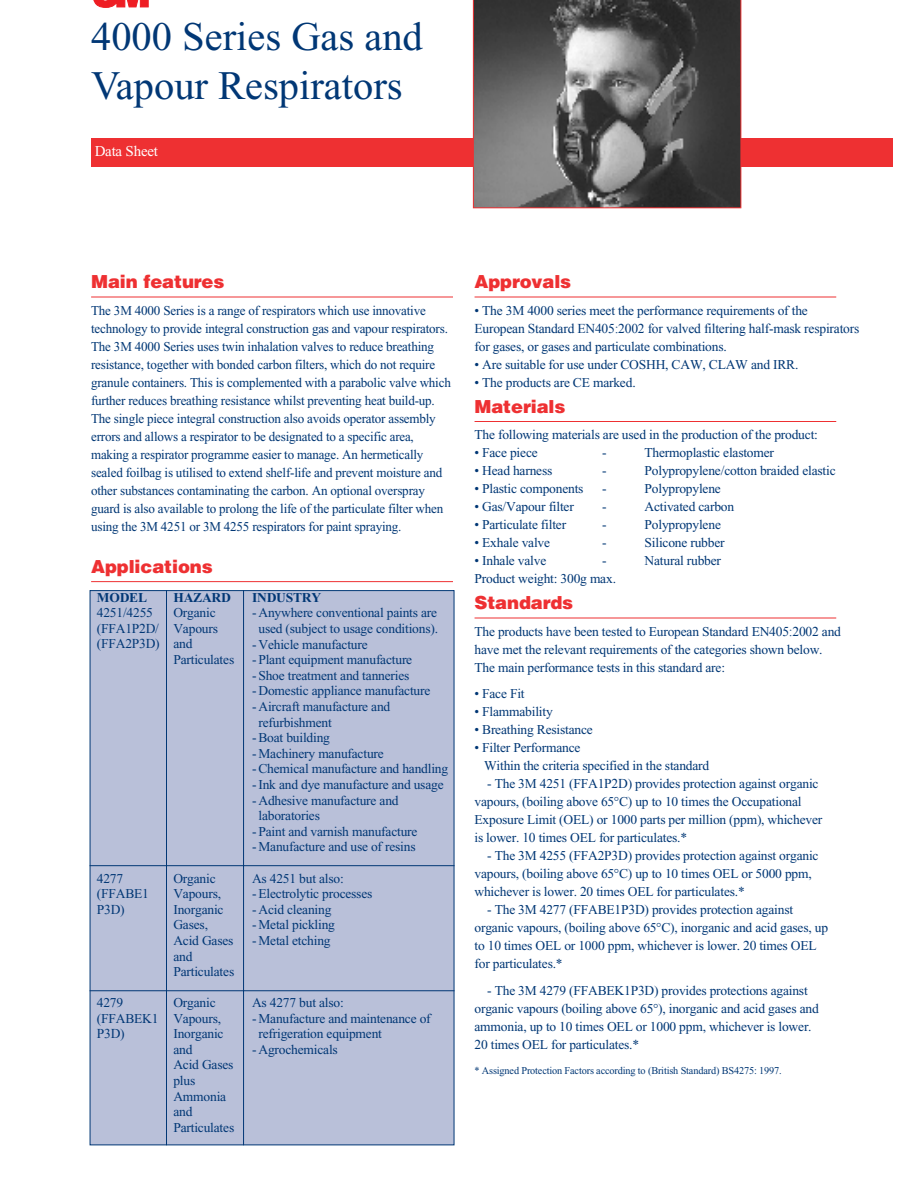
<style>
.page{position:relative;width:918px;height:1188px;background:#fff}
.page>*{position:absolute;margin:0;border:0;box-sizing:border-box;transform-origin:0 0}
.t1{font:40.5px/48.6px "Times New Roman";color:#013775}
.t2{font:900 18px "Helvetica";letter-spacing:-.005em;color:#ee3032}
.t3{font:15px "Times New Roman";letter-spacing:-.015em;color:#fff}
.t4{font:13.5px/15.6px "Times New Roman";letter-spacing:-.015em;color:#013775}
.t5{font:13.5px "Times New Roman";letter-spacing:-.015em;color:#013775}
.t6{font:700 13.5px "Times New Roman";letter-spacing:-.015em;color:#013775}
.t7{font:10.5px "Times New Roman";letter-spacing:-.015em;color:#013775}
.s1{font-style:inherit}
</style>
<div class="page">
<div style="left:90px;top:591px;width:364px;height:553px;background:#b9c0d9"></div>
<svg style="left:93px;top:0;width:56px;height:8px"></svg>
<div style="left:91px;top:139px;width:801px;height:28px;background:#ee3032"></div>
<hr style="left:475px;top:297px;width:361px;height:1px;background:#ee3032">
<hr style="left:475px;top:421px;width:361px;height:1px;background:#ee3032">
<hr style="left:475px;top:618px;width:361px;height:1px;background:#ee3032">
<hr style="left:91px;top:297px;width:362px;height:1px;background:#ee3032">
<hr style="left:91px;top:581px;width:362px;height:1px;background:#ee3032">
<svg style="left:473px;top:0;width:268px;height:208px;background:#5f5d5d"></svg>
<hr style="left:166px;top:590px;width:1px;height:555px;background:#013775">
<hr style="left:243px;top:590px;width:1px;height:555px;background:#013775">
<hr style="left:90px;top:865px;width:364px;height:1px;background:#013775">
<hr style="left:90px;top:990px;width:364px;height:1px;background:#013775">
<h1 class="t1" style="left:91px;top:16px;width:333px">4000 Series Gas and<br>Vapour Respirators</h1>
<p class="t3" style="left:95px;top:146px;width:65px">Data Sheet</p>
<h2 class="t2" style="left:91px;top:275px;width:135px">Main features</h2>
<p class="t4" style="left:91px;top:302px;width:361px;line-height:18px">The 3M 4000 Series is a range of respirators which use innovative technology to provide integral construction gas and vapour respirators.<br>The 3M 4000 Series uses twin inhalation valves to reduce breathing resistance, together with bonded carbon filters, which do not require granule containers. This is complemented with a parabolic valve which further reduces breathing resistance whilst preventing heat build-up.<br>The single piece integral construction also avoids operator assembly errors and allows a respirator to be designated to a specific area, making a respirator programme easier to manage. An hermetically sealed foilbag is utilised to extend shelf-life and prevent moisture and other substances contaminating the carbon. An optional overspray guard is also available to prolong the life of the particulate filter when using the 3M 4251 or 3M 4255 respirators for paint spraying.</p>
<h2 class="t2" style="left:91px;top:560px;width:123px">Applications</h2>
<p class="t6" style="left:97px;top:593px;width:52px">MODEL</p>
<p class="t4" style="left:97px;top:606px;width:64px">4251/4255 (FFA1<span class="s1">P2D</span>/ (FFA2<span class="s1">P3D</span>)</p>
<p class="t6" style="left:252px;top:593px;width:71px">INDUSTRY</p>
<p class="t4" style="left:252px;top:606px;width:188px;text-align:center">- Anywhere conventional paints are used (subject to usage conditions).</p>
<p class="t4" style="left:252px;top:637px;width:117px">- Vehicle manufacture</p>
<p class="t4" style="left:252px;top:653px;width:162px">- Plant equipment manufacture</p>
<p class="t4" style="left:252px;top:669px;width:159px">- Shoe treatment and tanneries</p>
<p class="t4" style="left:252px;top:684px;width:180px">- Domestic appliance manufacture</p>
<p class="t4" style="left:258px;top:700px;width:133px;text-indent:-6px">- Aircraft manufacture and refurbishment</p>
<p class="t4" style="left:252px;top:731px;width:79px">- Boat building</p>
<p class="t4" style="left:252px;top:747px;width:133px">- Machinery manufacture</p>
<p class="t4" style="left:252px;top:762px;width:198px">- Chemical manufacture and handling</p>
<p class="t4" style="left:252px;top:778px;width:193px">- Ink and dye manufacture and usage</p>
<p class="t4" style="left:258px;top:793px;width:142px;text-indent:-6px">- Adhesive manufacture and laboratories</p>
<p class="t4" style="left:252px;top:825px;width:167px">- Paint and varnish manufacture</p>
<p class="t4" style="left:252px;top:840px;width:165px">- Manufacture and use of resins</p>
<p class="t6" style="left:173px;top:593px;width:59px">HAZARD</p>
<p class="t4" style="left:173px;top:606px;width:62px">Organic<br>Vapours and<br>Particulates</p>
<p class="t4" style="left:97px;top:872px;width:54px">4277 (FFABE1<br>P<span class="s1">3D</span>)</p>
<p class="t4" style="left:173px;top:872px;width:62px">Organic<br>Vapours,<br>Inorganic<br>Gases,<br>Acid Gases and<br>Particulates</p>
<p class="t4" style="left:252px;top:872px;width:93px">As 4251 but also:</p>
<p class="t4" style="left:252px;top:887px;width:122px">- Electrolytic processes</p>
<p class="t4" style="left:252px;top:903px;width:81px">- Acid cleaning</p>
<p class="t4" style="left:252px;top:918px;width:84px">- Metal pickling</p>
<p class="t4" style="left:252px;top:934px;width:80px">- Metal etching</p>
<p class="t4" style="left:97px;top:996px;width:63px">4279 (FFABEK1<br><span class="s1">P3D</span>)</p>
<p class="t4" style="left:173px;top:996px;width:62px">Organic<br>Vapours,<br>Inorganic and<br>Acid Gases plus<br>Ammonia and<br>Particulates</p>
<p class="t4" style="left:252px;top:996px;width:93px">As 4277 but also:</p>
<p class="t4" style="left:258px;top:1012px;width:174px;text-indent:-6px">- Manufacture and maintenance of refrigeration equipment</p>
<p class="t4" style="left:252px;top:1043px;width:87px">- Agrochemicals</p>
<h2 class="t2" style="left:475px;top:275px;width:98px">Approvals</h2>
<p class="t4" style="left:475px;top:304px;width:335px">• The 3M 4000 series meet the performance requirements of the</p>
<p class="t5" style="left:475px;top:319px;width:386px">European Standard EN405:2002 for valved filtering half-mask respirators</p>
<p class="t4" style="left:475px;top:340px;width:254px">for gases, or gases and particulate combinations.</p>
<p class="t4" style="left:475px;top:358px;width:325px">• Are suitable for use under COSHH, CAW, CLAW and IRR.</p>
<p class="t4" style="left:475px;top:376px;width:163px">• The products are CE marked.</p>
<h2 class="t2" style="left:475px;top:400px;width:93px">Materials</h2>
<p class="t4" style="left:475px;top:428px;width:345px">The following materials are used in the production of the product:</p>
<p class="t4" style="left:475px;top:446px;width:65px">• Face piece</p>
<p class="t4" style="left:602px;top:446px;width:6px">-</p>
<p class="t4" style="left:645px;top:446px;width:131px">Thermoplastic elastomer</p>
<p class="t4" style="left:475px;top:464px;width:79px">• Head harness</p>
<p class="t4" style="left:602px;top:464px;width:6px">-</p>
<p class="t4" style="left:645px;top:464px;width:193px">Polypropylene/cotton braided elastic</p>
<p class="t4" style="left:475px;top:482px;width:111px">• Plastic components</p>
<p class="t4" style="left:602px;top:482px;width:6px">-</p>
<p class="t4" style="left:645px;top:482px;width:78px">Polypropylene</p>
<p class="t4" style="left:475px;top:500px;width:101px">• Gas/Vapour filter</p>
<p class="t4" style="left:602px;top:500px;width:6px">-</p>
<p class="t4" style="left:645px;top:500px;width:91px">Activated carbon</p>
<p class="t4" style="left:475px;top:518px;width:93px">• Particulate filter</p>
<p class="t4" style="left:602px;top:518px;width:6px">-</p>
<p class="t4" style="left:645px;top:518px;width:78px">Polypropylene</p>
<p class="t4" style="left:475px;top:536px;width:77px">• Exhale valve</p>
<p class="t4" style="left:602px;top:536px;width:6px">-</p>
<p class="t4" style="left:645px;top:536px;width:82px">Silicone rubber</p>
<p class="t4" style="left:475px;top:554px;width:73px">• Inhale valve</p>
<p class="t4" style="left:602px;top:554px;width:6px">-</p>
<p class="t4" style="left:645px;top:554px;width:78px">Natural rubber</p>
<p class="t4" style="left:475px;top:572px;width:143px">Product weight: 300g max.</p>
<h2 class="t2" style="left:475px;top:596px;width:100px">Standards</h2>
<p class="t4" style="left:475px;top:623px;width:368px;line-height:18px">The products have been tested to European Standard EN<span class="s1">405:2002</span> and have met the relevant requirements of the categories shown below.<br>The main performance tests in this standard are:</p>
<p class="t4" style="left:475px;top:687px;width:52px">• Face Fit</p>
<p class="t4" style="left:475px;top:705px;width:80px">• Flammability</p>
<p class="t4" style="left:475px;top:723px;width:120px">• Breathing Resistance</p>
<p class="t4" style="left:484px;top:740px;width:227px;line-height:18px;text-indent:-10px">• Filter Performance<br>Within the criteria specified in the standard</p>
<p class="t4" style="left:475px;top:776px;width:349px;line-height:18px;text-indent:13px">- The 3M 4251 (FFA<span class="s1">1</span><span class="s1">P2D</span>) provides protection against organic vapours, (boiling above 65°C) up to 10 times the Occupational Exposure Limit (OEL) or 1000 parts per million (ppm), whichever is lower. <span class="s1">10</span> times OEL for particulates.*</p>
<p class="t4" style="left:475px;top:848px;width:346px;line-height:18px;text-indent:13px">- The 3M 4255 (FFA2<span class="s1">P3D</span>) provides protection against organic vapours, (boiling above 65°C) up to 10 times OEL or 5000 ppm, whichever is lower. <span class="s1">2</span>0 times OEL for particulates.*</p>
<p class="t4" style="left:475px;top:902px;width:355px;line-height:18px;text-indent:13px">- The 3M 4277 (FFABE1P<span class="s1">3D</span>) provides protection against organic vapours, (boiling above 65°C), inorganic and acid gases, up to <span class="s1">10</span> times OEL or 1000 ppm, whichever is lower. <span class="s1">20</span> times OEL for particulates.*</p>
<p class="t4" style="left:475px;top:982px;width:346px;line-height:18px;text-indent:13px">- The 3M 4279 (FFABEK1<span class="s1">P3D</span>) provides protections against organic vapours (boiling above 65°), inorganic and acid gases and ammonia, up to 10 times OEL or 1000 ppm, whichever is lower.<br><span class="s1">2</span>0 times OEL for particulates.*</p>
<p class="t7" style="left:475px;top:1066px;width:309px">* Assigned Protection Factors according to (British Standard) BS4275: 1997.</p>
</div>
